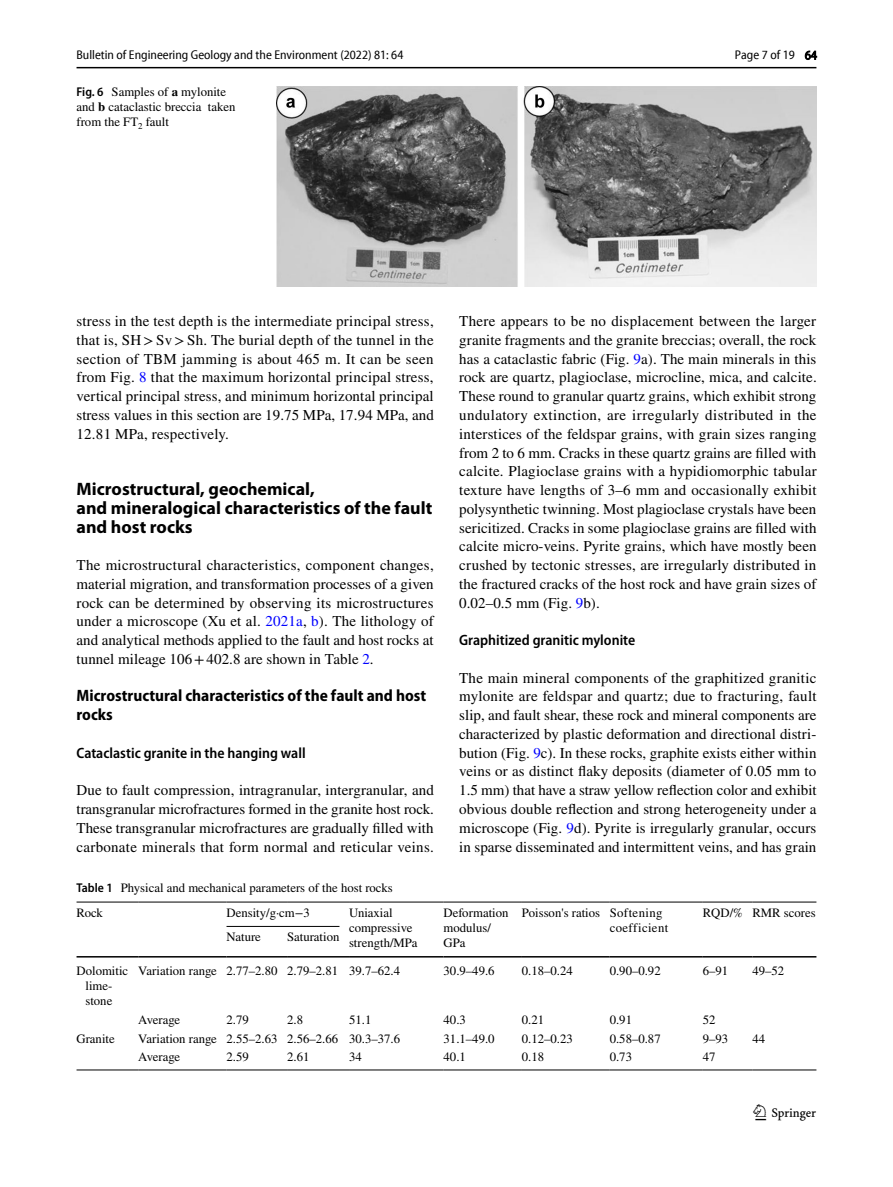
<style>
.page{position:relative;width:893px;height:1187px;background:#fff}
.page>*{position:absolute;margin:0;border:0;box-sizing:border-box;transform-origin:0 0}
.t1{font:22.5px "Springnew Regular 3";color:#000}
.t2{font:700 18px/18.8px "Myriad Pro";color:#000}
.t3{font:700 semi-condensed 16.5px/18.8px "Myriad Pro";color:#000}
.t4{font:15px/18.8px "STIX";letter-spacing:.005em;color:#000;text-align:justify}
.t5{font:600 semi-condensed 15px "Myriad Pro";color:#000}
.t6{font:12.75px/15px "STIX";color:#000}
.t7{font:semi-condensed 12.75px "Myriad Pro Unic";color:#000}
.t8{font:12.75px/15px "STIX";letter-spacing:.03em;color:#000}
.s1{font-family:"Myriad Pro";font-weight:600;font-stretch:semi-condensed}
.s2{font-weight:700}
.s3{color:#00f}
</style>
<div class="page">
<hr style="left:77px;top:67px;width:739px;height:1px;background:#000">
<img style="left:276px;top:87px;width:540px;height:199px">
<hr style="left:77px;top:901px;width:61px;height:1px;background:#000">
<hr style="left:138px;top:901px;width:89px;height:1px;background:#000">
<hr style="left:77px;top:955px;width:61px;height:2px;background:#000">
<hr style="left:138px;top:955px;width:89px;height:2px;background:#000">
<hr style="left:227px;top:901px;width:60px;height:1px;background:#000">
<hr style="left:287px;top:901px;width:62px;height:1px;background:#000">
<hr style="left:349px;top:901px;width:95px;height:1px;background:#000">
<hr style="left:349px;top:955px;width:95px;height:2px;background:#000">
<hr style="left:444px;top:901px;width:78px;height:1px;background:#000">
<hr style="left:444px;top:955px;width:78px;height:2px;background:#000">
<hr style="left:522px;top:901px;width:88px;height:1px;background:#000">
<hr style="left:522px;top:955px;width:88px;height:2px;background:#000">
<hr style="left:610px;top:901px;width:93px;height:1px;background:#000">
<hr style="left:610px;top:955px;width:93px;height:2px;background:#000">
<hr style="left:703px;top:901px;width:49px;height:1px;background:#000">
<hr style="left:703px;top:955px;width:49px;height:2px;background:#000">
<hr style="left:752px;top:901px;width:64px;height:1px;background:#000">
<hr style="left:752px;top:955px;width:64px;height:2px;background:#000">
<hr style="left:227px;top:956px;width:60px;height:1px;background:#000">
<hr style="left:287px;top:956px;width:62px;height:1px;background:#000">
<hr style="left:77px;top:1069px;width:61px;height:1px;background:#000">
<hr style="left:138px;top:1069px;width:89px;height:1px;background:#000">
<hr style="left:227px;top:1069px;width:60px;height:1px;background:#000">
<hr style="left:287px;top:1069px;width:62px;height:1px;background:#000">
<hr style="left:349px;top:1069px;width:95px;height:1px;background:#000">
<hr style="left:444px;top:1069px;width:78px;height:1px;background:#000">
<hr style="left:522px;top:1069px;width:88px;height:1px;background:#000">
<hr style="left:610px;top:1069px;width:93px;height:1px;background:#000">
<hr style="left:703px;top:1069px;width:49px;height:1px;background:#000">
<hr style="left:752px;top:1069px;width:64px;height:1px;background:#000">
<hr style="left:227px;top:925px;width:112px;height:1px;background:#000">
<p class="t7" style="left:76px;top:50px;width:328px">Bulletin of Engineering Geology and the Environment (2022) 81: 64</p>
<p class="t7" style="left:735px;top:50px;width:83px">Page 7 of 19 64</p>
<p class="t6" style="left:77px;top:85px;width:160px"><span class="s1">Fig. 6</span> Samples of <span class="s2">a</span> mylonite and <span class="s2">b</span> cataclastic breccia taken from the FT<sub>2</sub> fault</p>
<p class="t4" style="left:77px;top:313px;width:359px">stress in the test depth is the intermediate principal stress, that is, SH &gt;Sv&gt;Sh. The burial depth of the tunnel in the section of TBM jamming is about 465 m. It can be seen from Fig. <span class="s3">8</span> that the maximum horizontal principal stress, vertical principal stress, and minimum horizontal principal stress values in this section are 19.75 MPa, 17.94 MPa, and 12.81 MPa, respectively.</p>
<p class="t2" style="left:77px;top:479px;width:357px">Microstructural, geochemical,<br>and mineralogical characteristics of the fault and host rocks</p>
<p class="t4" style="left:77px;top:556px;width:359px">The microstructural characteristics, component changes, material migration, and transformation processes of a given rock can be determined by observing its microstructures under a microscope (Xu et al. <span class="s3">2021a</span>, <span class="s3">b</span>). The lithology of and analytical methods applied to the fault and host rocks at tunnel mileage 106+402.8 are shown in Table <span class="s3">2</span>.</p>
<p class="t3" style="left:77px;top:686px;width:351px">Microstructural characteristics of the fault and host rocks</p>
<p class="t5" style="left:77px;top:744px;width:231px">Cataclastic granite in the hanging wall</p>
<p class="t4" style="left:77px;top:781px;width:359px">Due to fault compression, intragranular, intergranular, and transgranular microfractures formed in the granite host rock.<br>These transgranular microfractures are gradually filled with carbonate minerals that form normal and reticular veins.</p>
<p class="t4" style="left:459px;top:313px;width:359px">There appears to be no displacement between the larger granite fragments and the granite breccias; overall, the rock has a cataclastic fabric (Fig. <span class="s3">9</span>a). The main minerals in this rock are quartz, plagioclase, microcline, mica, and calcite.<br>These round to granular quartz grains, which exhibit strong undulatory extinction, are irregularly distributed in the interstices of the feldspar grains, with grain sizes ranging from 2 to 6 mm. Cracks in these quartz grains are filled with calcite. Plagioclase grains with a hypidiomorphic tabular texture have lengths of 3–6 mm and occasionally exhibit polysynthetic twinning. Most plagioclase crystals have been sericitized. Cracks in some plagioclase grains are filled with calcite micro-veins. Pyrite grains, which have mostly been crushed by tectonic stresses, are irregularly distributed in the fractured cracks of the host rock and have grain sizes of 0.02–0.5 mm (Fig. <span class="s3">9</span>b).</p>
<p class="t5" style="left:459px;top:631px;width:178px">Graphitized granitic mylonite</p>
<p class="t4" style="left:459px;top:669px;width:359px">The main mineral components of the graphitized granitic mylonite are feldspar and quartz; due to fracturing, fault slip, and fault shear, these rock and mineral components are characterized by plastic deformation and directional distri&shy;bution (Fig. <span class="s3">9</span>c). In these rocks, graphite exists either within veins or as distinct flaky deposits (diameter of 0.05 mm to 1.5 mm) that have a straw yellow reflection color and exhibit obvious double reflection and strong heterogeneity under a microscope (Fig. <span class="s3">9</span>d). Pyrite is irregularly granular, occurs in sparse disseminated and intermittent veins, and has grain</p>
<p class="t6" style="left:77px;top:875px;width:318px;line-height:25.5px"><span class="s1">Table 1</span> Physical and mechanical parameters of the host rocks<br>Rock</p>
<p class="t6" style="left:227px;top:906px;width:85px">Density/g·cm−3</p>
<p class="t6" style="left:349px;top:906px;width:70px">Uniaxial compressive strength/MPa</p>
<p class="t6" style="left:444px;top:906px;width:66px">Deformation modulus/<br>GPa</p>
<p class="t8" style="left:610px;top:906px;width:60px;text-indent:-88px">Poisson's ratios Softening coefficient</p>
<p class="t6" style="left:703px;top:906px;width:114px">RQD/% RMR scores</p>
<p class="t6" style="left:227px;top:930px;width:36px">Nature</p>
<p class="t6" style="left:287px;top:930px;width:54px">Saturation</p>
<p class="t6" style="left:77px;top:964px;width:53px;text-align:center">Dolomitic lime&shy;stone</p>
<p class="t6" style="left:138px;top:964px;width:263px">Variation range 2.77–2.80 2.79–2.81 39.7–62.4</p>
<p class="t6" style="left:444px;top:964px;width:52px">30.9–49.6</p>
<p class="t6" style="left:522px;top:964px;width:52px">0.18–0.24</p>
<p class="t6" style="left:610px;top:964px;width:52px">0.90–0.92</p>
<p class="t6" style="left:703px;top:964px;width:27px">6–91</p>
<p class="t6" style="left:752px;top:964px;width:33px">49–52</p>
<p class="t6" style="left:138px;top:1012px;width:43px">Average</p>
<p class="t6" style="left:227px;top:1012px;width:24px">2.79</p>
<p class="t6" style="left:287px;top:1012px;width:17px">2.8</p>
<p class="t6" style="left:349px;top:1012px;width:24px">51.1</p>
<p class="t6" style="left:444px;top:1012px;width:24px">40.3</p>
<p class="t6" style="left:522px;top:1012px;width:24px">0.21</p>
<p class="t6" style="left:610px;top:1012px;width:24px">0.91</p>
<p class="t6" style="left:703px;top:1012px;width:14px">52</p>
<p class="t6" style="left:77px;top:1031px;width:40px">Granite</p>
<p class="t6" style="left:138px;top:1031px;width:263px">Variation range 2.55–2.63 2.56–2.66 30.3–37.6</p>
<p class="t6" style="left:444px;top:1031px;width:52px">31.1–49.0</p>
<p class="t6" style="left:522px;top:1031px;width:52px">0.12–0.23</p>
<p class="t6" style="left:610px;top:1031px;width:52px">0.58–0.87</p>
<p class="t6" style="left:703px;top:1031px;width:27px">9–93</p>
<p class="t6" style="left:752px;top:1031px;width:14px">44</p>
<p class="t6" style="left:138px;top:1050px;width:43px">Average</p>
<p class="t6" style="left:227px;top:1050px;width:24px">2.59</p>
<p class="t6" style="left:287px;top:1050px;width:24px">2.61</p>
<p class="t6" style="left:349px;top:1050px;width:14px">34</p>
<p class="t6" style="left:444px;top:1050px;width:24px">40.1</p>
<p class="t6" style="left:522px;top:1050px;width:24px">0.18</p>
<p class="t6" style="left:610px;top:1050px;width:24px">0.73</p>
<p class="t6" style="left:703px;top:1050px;width:14px">47</p>
<h1 class="t1" style="left:755px;top:1104px;width:62px">1 3</h1>
</div>
